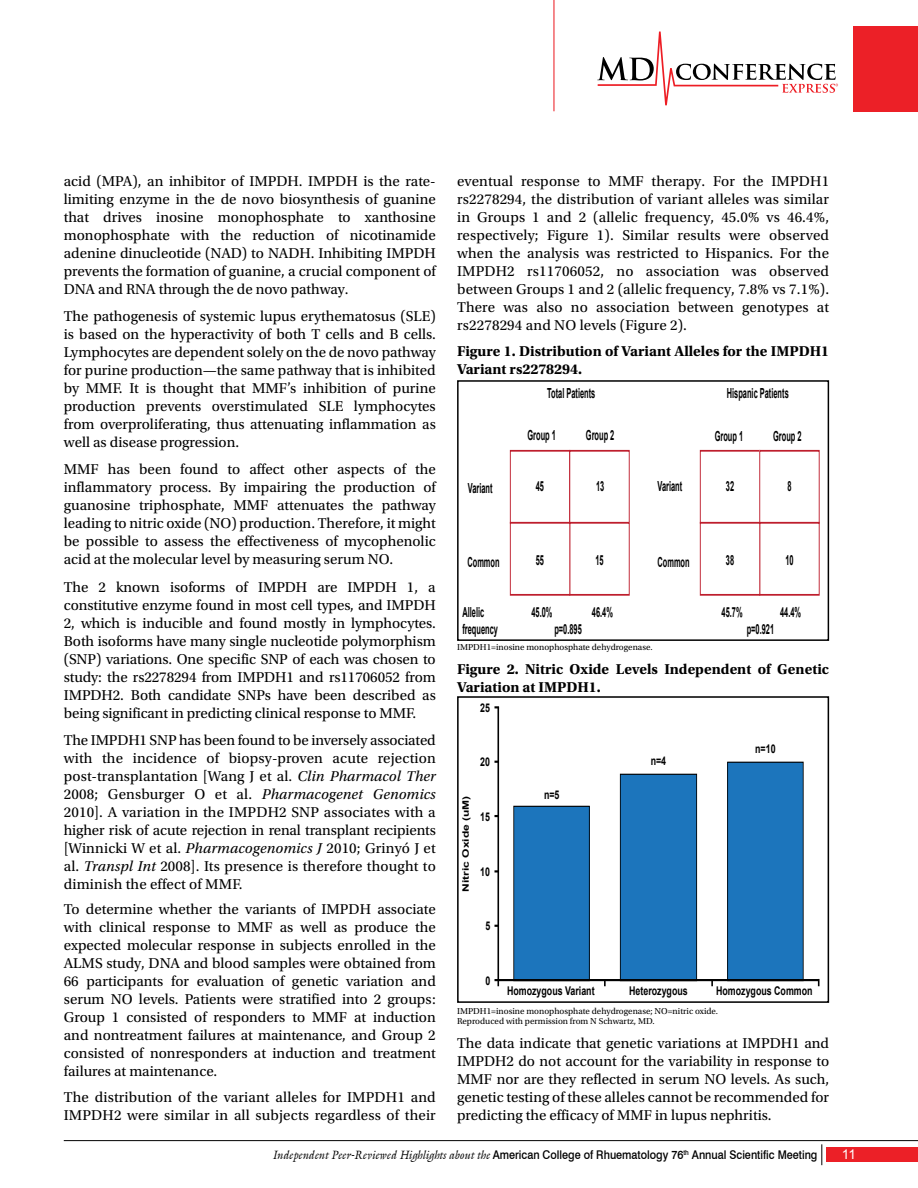
<style>
.page{position:relative;width:918px;height:1188px;background:#fff}
.page>*{position:absolute;margin:0;border:0;box-sizing:border-box;transform-origin:0 0}
.t1{font:15px/18px "Utopia Std";color:#000;text-align:justify}
.t2{font:700 15px/18px "Utopia Std";color:#000}
.t3{font:700 13.95px "Arial";color:#000;scale:.54 1}
.t4{font:13.5px "Arial";color:#fff}
.t5{font:500 12px "Swiss 721 BT";color:#000;scale:.9 1}
.t6{font:700 12px "Arial";color:#000;scale:.74 1}
.t7{font:700 12px "Arial";color:#010101;scale:.74 1}
.t8{font:9px/10.6px "Utopia Std";color:#000}
.t9{font:700 8.85px "Arial";color:#000;scale:1.36 1}
.s1{font-style:italic}
.s2{font-family:"Acanthus S Si";font-weight:400;font-style:italic}
</style>
<div class="page">
<div style="left:853px;top:26px;width:65px;height:85px;background:#ec2027"></div>
<hr style="left:553px;top:0;width:1px;height:111px;background:#ec2027">
<svg style="left:597px;top:32px;width:241px;height:73px"></svg>
<div style="left:510px;top:450px;width:60px;height:73px;border:1px solid #be1e2d"></div>
<div style="left:569px;top:450px;width:61px;height:73px;border:1px solid #be1e2d"></div>
<div style="left:569px;top:522px;width:61px;height:73px;border:1px solid #be1e2d"></div>
<div style="left:510px;top:522px;width:60px;height:73px;border:1px solid #be1e2d"></div>
<div style="left:700px;top:450px;width:60px;height:73px;border:1px solid #be1e2d"></div>
<div style="left:759px;top:522px;width:61px;height:73px;border:1px solid #be1e2d"></div>
<div style="left:700px;top:522px;width:60px;height:73px;border:1px solid #be1e2d"></div>
<div style="left:457px;top:380px;width:372px;height:261px;border:2px solid #000"></div>
<div style="left:514px;top:806px;width:75px;height:175px;background:#1c75bc"></div>
<div style="left:513px;top:806px;width:77px;height:175px;border:1px solid #010101"></div>
<div style="left:620px;top:774px;width:77px;height:207px;background:#1c75bc"></div>
<div style="left:620px;top:774px;width:77px;height:207px;border:1px solid #010101"></div>
<div style="left:728px;top:762px;width:75px;height:219px;background:#1c75bc"></div>
<div style="left:727px;top:762px;width:77px;height:219px;border:1px solid #010101"></div>
<hr style="left:497px;top:707px;width:2px;height:273px;background:#010101">
<hr style="left:498px;top:979px;width:321px;height:2px;background:#010101">
<svg style="left:495px;top:979px;width:4px;height:7px"></svg>
<svg style="left:818px;top:979px;width:2px;height:7px"></svg>
<div style="left:457px;top:696px;width:372px;height:307px;border:2px solid #000"></div>
<hr style="left:64px;top:1140px;width:854px;height:1px;background:#000">
<div style="left:827px;top:1147px;width:91px;height:15px;background:#ec2027"></div>
<svg style="left:821px;top:1144px;width:1px;height:21px"></svg>
<p class="t1" style="left:64px;top:173px;width:374px">acid (MPA), an inhibitor of IMPDH. IMPDH is the rate&shy;limiting enzyme in the de novo biosynthesis of guanine that drives inosine monophosphate to xanthosine monophosphate with the reduction of nicotinamide adenine dinucleotide (NAD) to NADH. Inhibiting IMPDH prevents the formation of guanine, a crucial component of DNA and RNA through the de novo pathway.</p>
<p class="t1" style="left:64px;top:308px;width:374px">The pathogenesis of systemic lupus erythematosus (SLE) is based on the hyperactivity of both T cells and B cells.<br>Lymphocytes are dependent solely on the de novo pathway for purine production—the same pathway that is inhibited by MMF. It is thought that MMF’s inhibition of purine production prevents overstimulated SLE lymphocytes from overproliferating, thus attenuating inflammation as well as disease progression.</p>
<p class="t1" style="left:64px;top:461px;width:374px">MMF has been found to affect other aspects of the inflammatory process. By impairing the production of guanosine triphosphate, MMF attenuates the pathway leading to nitric oxide (NO) production. Therefore, it might be possible to assess the effectiveness of mycophenolic acid at the molecular level by measuring serum NO.</p>
<p class="t1" style="left:64px;top:578px;width:374px">The 2 known isoforms of IMPDH are IMPDH 1, a constitutive enzyme found in most cell types, and IMPDH 2, which is inducible and found mostly in lymphocytes.<br>Both isoforms have many single nucleotide polymorphism (SNP) variations. One specific SNP of each was chosen to study: the rs2278294 from IMPDH1 and rs11706052 from IMPDH2. Both candidate SNPs have been described as being significant in predicting clinical response to MMF.</p>
<p class="t1" style="left:64px;top:731px;width:374px">The IMPDH1 SNP has been found to be inversely associated with the incidence of biopsy-proven acute rejection post-transplantation [Wang J et al. <span class="s1">Clin Pharmacol Ther </span>2008; Gensburger O et al. <span class="s1">Pharmacogenet Genomics </span>2010]. A variation in the IMPDH2 SNP associates with a higher risk of acute rejection in renal transplant recipients [Winnicki W et al. <span class="s1">Pharmacogenomics J</span> 2010; Grinyó J et al. <span class="s1">Transpl Int</span> 2008]. Its presence is therefore thought to diminish the effect of MMF.</p>
<p class="t1" style="left:64px;top:901px;width:374px">To determine whether the variants of IMPDH associate with clinical response to MMF as well as produce the expected molecular response in subjects enrolled in the ALMS study, DNA and blood samples were obtained from 66 participants for evaluation of genetic variation and serum NO levels. Patients were stratified into 2 groups:<br>Group 1 consisted of responders to MMF at induction and nontreatment failures at maintenance, and Group 2 consisted of nonresponders at induction and treatment failures at maintenance.</p>
<p class="t1" style="left:64px;top:1088px;width:374px">The distribution of the variant alleles for IMPDH1 and<br>IMPDH2 were similar in all subjects regardless of their</p>
<p class="t1" style="left:457px;top:172px;width:374px">eventual response to MMF therapy. For the IMPDH1 rs2278294, the distribution of variant alleles was similar in Groups 1 and 2 (allelic frequency, 45.0% vs 46.4%, respectively; Figure 1). Similar results were observed when the analysis was restricted to Hispanics. For the IMPDH2 rs11706052, no association was observed between Groups 1 and 2 (allelic frequency, 7.8% vs 7.1%).<br>There was also no association between genotypes at rs2278294 and NO levels (Figure 2).</p>
<p class="t2" style="left:457px;top:342px;width:374px">Figure 1. Distribution of Variant Alleles for the IMPDH1<br>Variant rs2278294.</p>
<p class="t3" style="left:547px;top:384px;width:91px">Total Patients</p>
<p class="t3" style="left:727px;top:384px;width:116px">Hispanic Patients</p>
<p class="t3" style="left:528px;top:426px;width:54px">Group 1</p>
<p class="t3" style="left:586px;top:426px;width:54px">Group 2</p>
<p class="t3" style="left:715px;top:427px;width:54px">Group 1</p>
<p class="t3" style="left:773px;top:427px;width:54px">Group 2</p>
<p class="t3" style="left:536px;top:477px;width:17px">45</p>
<p class="t3" style="left:787px;top:477px;width:9px">8</p>
<p class="t3" style="left:596px;top:477px;width:17px">13</p>
<p class="t3" style="left:726px;top:477px;width:17px">32</p>
<p class="t3" style="left:468px;top:479px;width:47px">Variant</p>
<p class="t3" style="left:658px;top:477px;width:47px">Variant</p>
<p class="t3" style="left:536px;top:551px;width:17px">55</p>
<p class="t3" style="left:595px;top:551px;width:17px">15</p>
<p class="t3" style="left:726px;top:551px;width:17px">38</p>
<p class="t3" style="left:785px;top:551px;width:17px">10</p>
<p class="t3" style="left:467px;top:553px;width:61px">Common</p>
<p class="t3" style="left:658px;top:553px;width:61px">Common</p>
<p class="t3" style="left:462px;top:603px;width:42px">Allelic</p>
<p class="t3" style="left:531px;top:603px;width:41px">45.0%</p>
<p class="t3" style="left:592px;top:603px;width:41px">46.4%</p>
<p class="t3" style="left:722px;top:603px;width:41px">45.7%</p>
<p class="t3" style="left:780px;top:603px;width:41px">44.4%</p>
<p class="t3" style="left:462px;top:619px;width:67px">frequency</p>
<p class="t3" style="left:554px;top:619px;width:52px">p=0.895</p>
<p class="t3" style="left:747px;top:619px;width:52px">p=0.921</p>
<p class="t8" style="left:457px;top:642px;width:197px">IMPDH1=inosine monophosphate dehydrogenase.</p>
<p class="t2" style="left:457px;top:660px;width:374px">Figure 2. Nitric Oxide Levels Independent of Genetic<br>Variation at IMPDH1.</p>
<p class="t7" style="left:480px;top:700px;width:15px">25</p>
<p class="t6" style="left:755px;top:741px;width:29px">n=10</p>
<p class="t6" style="left:651px;top:753px;width:22px">n=4</p>
<p class="t7" style="left:480px;top:754px;width:15px">20</p>
<p class="t6" style="left:544px;top:786px;width:22px">n=5</p>
<p class="t9" style="left:460px;top:892px;width:72px;rotate:-90deg">Nitric Oxide (uM)</p>
<p class="t7" style="left:480px;top:808px;width:15px">15</p>
<p class="t7" style="left:480px;top:864px;width:15px">10</p>
<p class="t7" style="left:485px;top:918px;width:8px">5</p>
<p class="t7" style="left:485px;top:972px;width:8px">0</p>
<p class="t6" style="left:507px;top:983px;width:120px">Homozygous Variant</p>
<p class="t6" style="left:629px;top:983px;width:81px">Heterozygous</p>
<p class="t6" style="left:716px;top:983px;width:132px">Homozygous Common</p>
<p class="t8" style="left:457px;top:1005px;width:263px">IMPDH1=inosine monophosphate dehydrogenase; NO=nitric oxide.<br>Reproduced with permission from N Schwartz, MD.</p>
<p class="t1" style="left:457px;top:1035px;width:374px">The data indicate that genetic variations at IMPDH1 and IMPDH2 do not account for the variability in response to MMF nor are they reflected in serum NO levels. As such, genetic testing of these alleles cannot be recommended for predicting the efficacy of MMF in lupus nephritis.</p>
<p class="t5" style="left:272px;top:1147px;width:607px"><span class="s2">Independent Peer-Reviewed Highlights about the</span> American College of Rhuematology 76<sup>th</sup> Annual Scientific Meeting</p>
<p class="t4" style="left:842px;top:1146px;width:16px">11</p>
</div>
